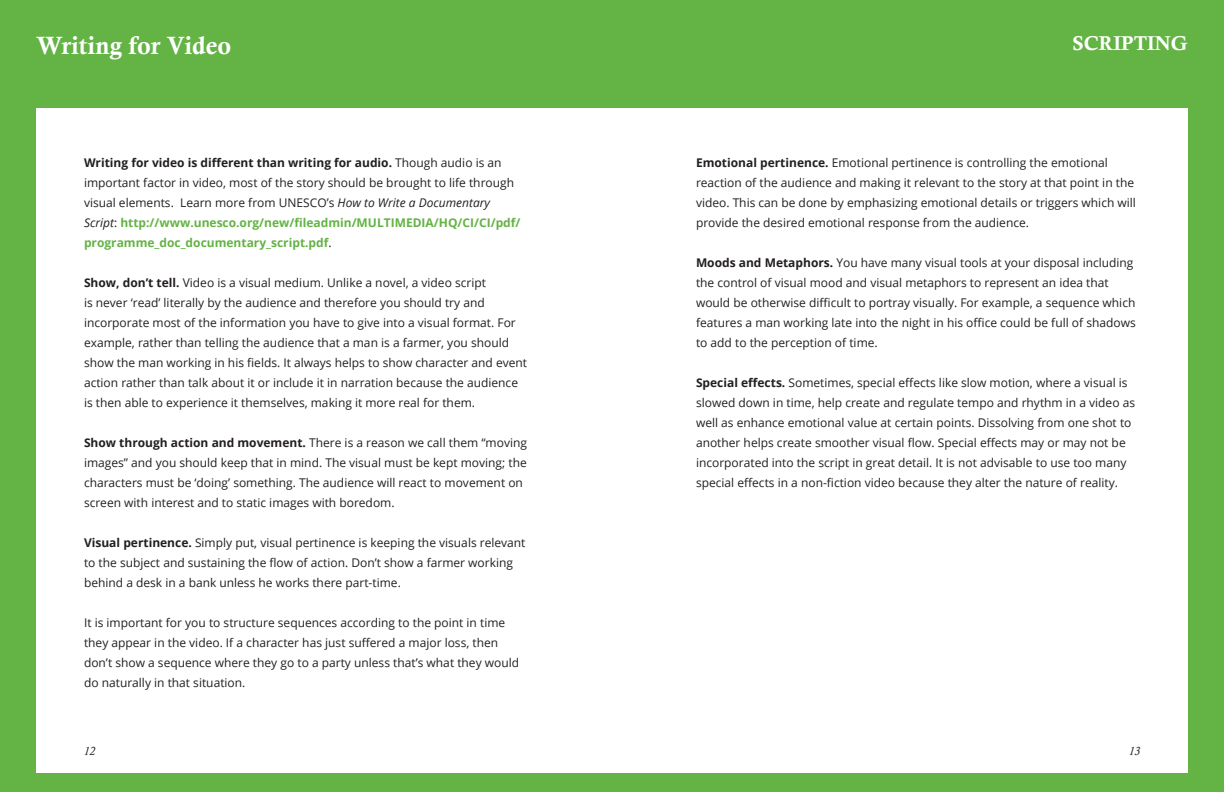
<style>
.page{position:relative;width:1224px;height:792px;background:#63b345}
.page>*{position:absolute;margin:0;border:0;box-sizing:border-box;transform-origin:0 0}
.t1{font:25px "Calis MT Bol";color:#fff}
.t2{font:20px "Calis MT Bol";color:#fff}
.t3{font:12px/20px "Open Sans";color:#231f20}
.t4{font:italic 12px "Calisto";color:#231f20}
.s1{font-weight:700}
.s2{font-style:italic}
.s3{font-weight:700;color:#63b345}
</style>
<div class="page">
<div style="left:36px;top:108px;width:1152px;height:665px;background:#fff"></div>
<h1 class="t1" style="left:36px;top:31px;width:197px">Writing for Video</h1>
<h2 class="t2" style="left:1073px;top:32px;width:117px">SCRIPTING</h2>
<p class="t3" style="left:84px;top:152px;width:438px"><span class="s1">Writing for video is different than writing for audio.</span> Though audio is an important factor in video, most of the story should be brought to life through visual elements. Learn more from UNESCO’s <span class="s2">How to Write a Documentary Script</span>: <span class="s3">http://www.unesco.org/new/fileadmin/MULTIMEDIA/HQ/CI/CI/pdf/ programme_doc_documentary_script.pdf</span>.</p>
<p class="t3" style="left:84px;top:272px;width:445px"><span class="s1">Show, don’t tell.</span> Video is a visual medium. Unlike a novel, a video script<br>is never ‘read’ literally by the audience and therefore you should try and incorporate most of the information you have to give into a visual format. For example, rather than telling the audience that a man is a farmer, you should show the man working in his fields. It always helps to show character and event action rather than talk about it or include it in narration because the audience is then able to experience it themselves, making it more real for them.</p>
<p class="t3" style="left:84px;top:432px;width:445px"><span class="s1">Show through action and movement.</span> There is a reason we call them “moving images” and you should keep that in mind. The visual must be kept moving; the characters must be ‘doing’ something. The audience will react to movement on screen with interest and to static images with boredom.</p>
<p class="t3" style="left:84px;top:532px;width:443px"><span class="s1">Visual pertinence.</span> Simply put, visual pertinence is keeping the visuals relevant to the subject and sustaining the flow of action. Don’t show a farmer working behind a desk in a bank unless he works there part-time.</p>
<p class="t3" style="left:84px;top:612px;width:437px">It is important for you to structure sequences according to the point in time they appear in the video. If a character has just suffered a major loss, then don’t show a sequence where they go to a party unless that’s what they would do naturally in that situation.</p>
<p class="t3" style="left:696px;top:152px;width:441px"><span class="s1">Emotional pertinence.</span> Emotional pertinence is controlling the emotional reaction of the audience and making it relevant to the story at that point in the video. This can be done by emphasizing emotional details or triggers which will provide the desired emotional response from the audience.</p>
<p class="t3" style="left:696px;top:252px;width:441px"><span class="s1">Moods and Metaphors.</span> You have many visual tools at your disposal including the control of visual mood and visual metaphors to represent an idea that would be otherwise difficult to portray visually. For example, a sequence which features a man working late into the night in his office could be full of shadows to add to the perception of time.</p>
<p class="t3" style="left:696px;top:372px;width:441px"><span class="s1">Special effects.</span> Sometimes, special effects like slow motion, where a visual is slowed down in time, help create and regulate tempo and rhythm in a video as well as enhance emotional value at certain points. Dissolving from one shot to another helps create smoother visual flow. Special effects may or may not be incorporated into the script in great detail. It is not advisable to use too many special effects in a non-fiction video because they alter the nature of reality.</p>
<p class="t4" style="left:84px;top:744px;width:13px">12</p>
<p class="t4" style="left:1129px;top:744px;width:13px">13</p>
</div>
